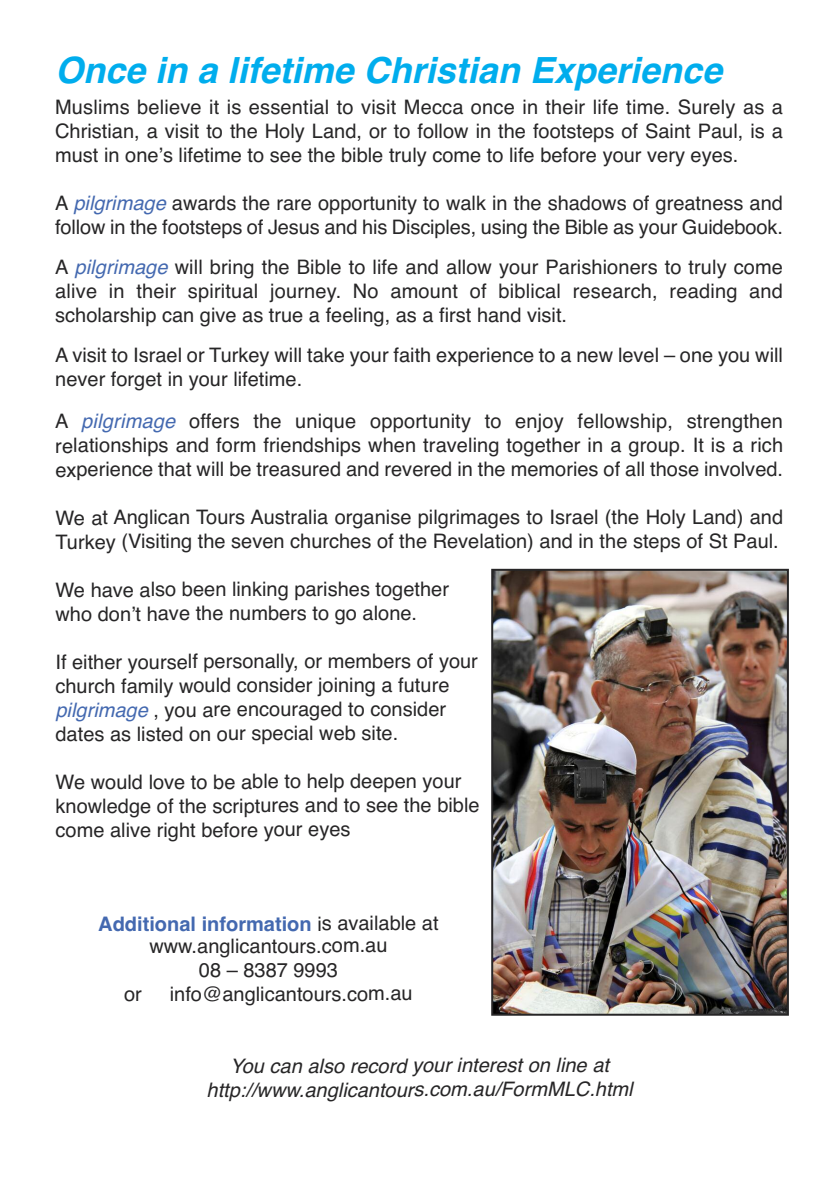
<style>
.page{position:relative;width:840px;height:1191px;background:#fff}
.page>*{position:absolute;margin:0;border:0;box-sizing:border-box;transform-origin:0 0}
.t1{font:italic 700 36px "Helvetica";color:#00aded}
.t2{font:20px/24px "Helvetica";color:#272627}
.t3{font:italic 20px/24px "Helvetica";color:#272627;text-align:center}
.s1{font-style:italic;color:#4469b0}
.s2{font-weight:700;color:#4469b0}
</style>
<div class="page">
<img style="left:494px;top:572px;width:291px;height:440px">
<div style="left:491px;top:569px;width:297px;height:446px;border:2px solid #272627"></div>
<h1 class="t1" style="left:55px;top:49px;width:668px">Once in a lifetime Christian Experience</h1>
<p class="t2" style="left:55px;top:95px;width:729px;text-align:justify">Muslims believe it is essential to visit Mecca once in their life time. Surely as a Christian, a visit to the Holy Land, or to follow in the footsteps of Saint Paul, is a must in one’s lifetime to see the bible truly come to life before your very eyes.</p>
<p class="t2" style="left:55px;top:191px;width:729px">A <span class="s1">pilgrimage</span> awards the rare opportunity to walk in the shadows of greatness and follow in the footsteps of Jesus and his Disciples, using the Bible as your Guidebook.</p>
<p class="t2" style="left:55px;top:255px;width:729px;text-align:justify">A <span class="s1">pilgrimage</span> will bring the Bible to life and allow your Parishioners to truly come alive in their spiritual journey. No amount of biblical research, reading and scholarship can give as true a feeling, as a first hand visit.</p>
<p class="t2" style="left:55px;top:343px;width:729px">A visit to Israel or Turkey will take your faith experience to a new level – one you will never forget in your lifetime.</p>
<p class="t2" style="left:55px;top:409px;width:729px;text-align:justify">A <span class="s1">pilgrimage</span> offers the unique opportunity to enjoy fellowship, strengthen relationships and form friendships when traveling together in a group. It is a rich experience that will be treasured and revered in the memories of all those involved.</p>
<p class="t2" style="left:55px;top:505px;width:729px">We at Anglican Tours Australia organise pilgrimages to Israel (the Holy Land) and<br>Turkey (Visiting the seven churches of the Revelation) and in the steps of St Paul.</p>
<p class="t2" style="left:55px;top:577px;width:395px">We have also been linking parishes together who don’t have the numbers to go alone.</p>
<p class="t2" style="left:55px;top:649px;width:424px">If either yourself personally, or members of your church family would consider joining a future <span class="s1">pilgrimage</span> , you are encouraged to consider dates as listed on our special web site.</p>
<p class="t2" style="left:55px;top:769px;width:425px">We would love to be able to help deepen your knowledge of the scriptures and to see the bible come alive right before your eyes</p>
<p class="t2" style="left:98px;top:912px;width:342px;line-height:22px;text-align:center"><span class="s2">Additional information</span> is available at www.anglicantours.com.au</p>
<p class="t2" style="left:199px;top:957px;width:141px">08 – 8387 9993</p>
<p class="t2" style="left:124px;top:981px;width:19px">or</p>
<p class="t2" style="left:170px;top:981px;width:244px">info@anglicantours.com.au</p>
<p class="t3" style="left:206px;top:1053px;width:427px">You can also record your interest on line at http://www.anglicantours.com.au/FormMLC.html</p>
</div>
